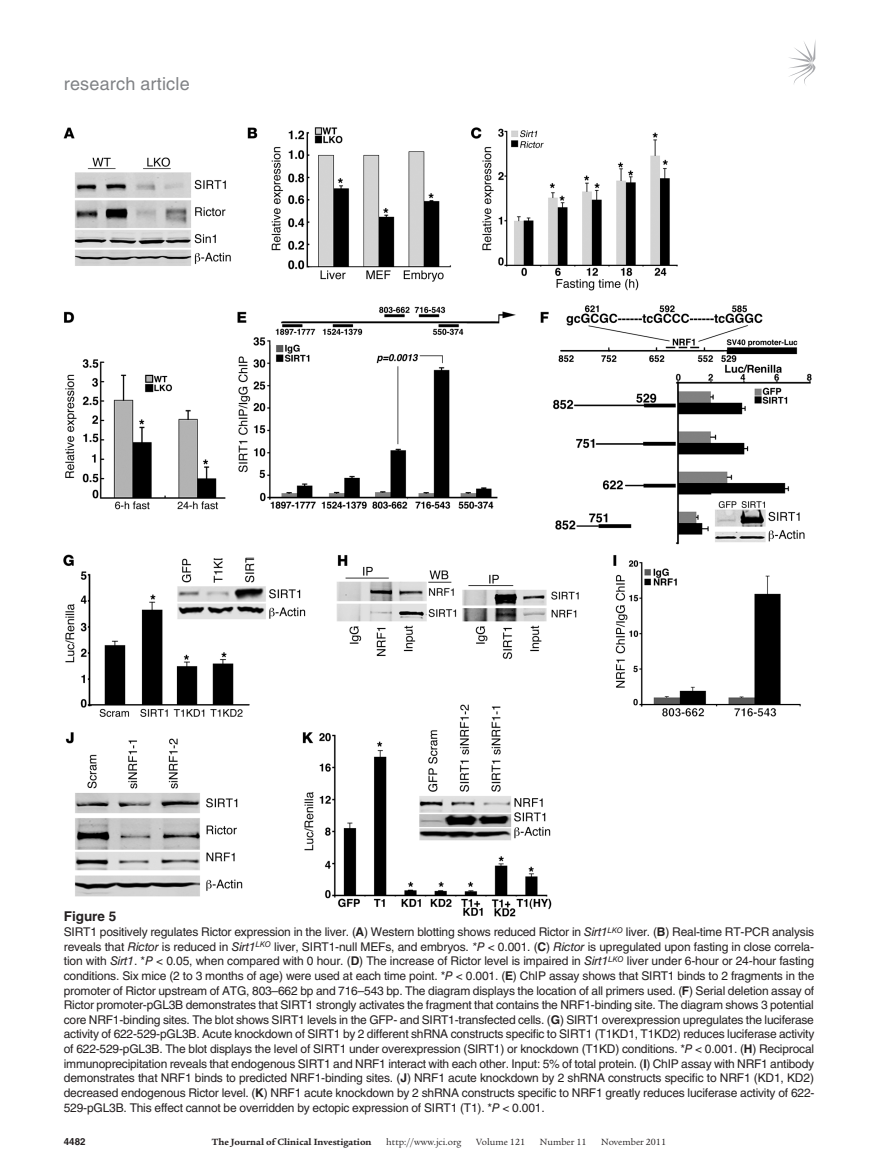
<style>
.page{position:relative;width:878px;height:1175px;background:#fff}
.page>*{position:absolute;margin:0;border:0;box-sizing:border-box;transform-origin:0 0}
.t1{font:18px "Helvetica LT Std";letter-spacing:.01em;color:#808285}
.t2{font:700 13.5px "Helvetica LT Std";color:#231f20}
.t3{font:12px/14.7px "Helvetica LT Std";letter-spacing:-.015em;color:#231f20;text-align:justify}
.t4{font:9.75px "Legacy Serif Std";color:#231f20}
.t5{font:700 9.75px "Legacy Serif Std";color:#231f20}
.t6{font:700 9.75px "Helvetica LT Std";color:#231f20}
.s1{font-weight:700}
.s2{font-style:italic}
</style>
<div class="page">
<svg style="left:789px;top:42px;width:26px;height:43px"></svg>
<img style="left:64px;top:127px;width:748px;height:790px">
<h1 class="t1" style="left:64px;top:73px;width:127px">research article</h1>
<p class="t2" style="left:64px;top:908px;width:54px">Figure 5</p>
<p class="t3" style="left:64px;top:924px;width:752px">SIRT1 positively regulates Rictor expression in the liver. (<span class="s1">A</span>) Western blotting shows reduced Rictor in <span class="s2">Sirt1</span><sup>LKO</sup> liver. (<span class="s1">B</span>) Real-time RT-PCR analysis reveals that <span class="s2">Rictor</span> is reduced in <span class="s2">Sirt1</span><sup>LKO</sup> liver, SIRT1-null MEFs, and embryos. <span class="s2">*P</span> &lt; 0.001. (<span class="s1">C</span>) <span class="s2">Rictor</span> is upregulated upon fasting in close correla&shy;tion with <span class="s2">Sirt1</span>. *<span class="s2">P</span> &lt; 0.05, when compared with 0 hour. (<span class="s1">D</span>) The increase of Rictor level is impaired in <span class="s2">Sirt1</span><sup>LKO</sup> liver under 6-hour or 24-hour fasting conditions. Six mice (2 to 3 months of age) were used at each time point. *<span class="s2">P</span> &lt; 0.001. (<span class="s1">E</span>) ChIP assay shows that SIRT1 binds to 2 fragments in the promoter of Rictor upstream of ATG, 803–662 bp and 716–543 bp. The diagram displays the location of all primers used. (<span class="s1">F</span>) Serial deletion assay of Rictor promoter-pGL3B demonstrates that SIRT1 strongly activates the fragment that contains the NRF1-binding site. The diagram shows 3 potential core NRF1-binding sites. The blot shows SIRT1 levels in the GFP- and SIRT1-transfected cells. (<span class="s1">G</span>) SIRT1 overexpression upregulates the luciferase activity of 622-529-pGL3B. Acute knockdown of SIRT1 by 2 different shRNA constructs specific to SIRT1 (T1KD1, T1KD2) reduces luciferase activity of 622-529-pGL3B. The blot displays the level of SIRT1 under overexpression (SIRT1) or knockdown (T1KD) conditions. *<span class="s2">P</span> &lt; 0.001. (<span class="s1">H</span>) Reciprocal immunoprecipitation reveals that endogenous SIRT1 and NRF1 interact with each other. Input: 5% of total protein. (<span class="s1">I</span>) ChIP assay with NRF1 antibody demonstrates that NRF1 binds to predicted NRF1-binding sites. (<span class="s1">J</span>) NRF1 acute knockdown by 2 shRNA constructs specific to NRF1 (KD1, KD2) decreased endogenous Rictor level. (<span class="s1">K</span>) NRF1 acute knockdown by 2 shRNA constructs specific to NRF1 greatly reduces luciferase activity of 622- 529-pGL3B. This effect cannot be overridden by ectopic expression of SIRT1 (T1). *<span class="s2">P</span> &lt; 0.001.</p>
<p class="t6" style="left:64px;top:1135px;width:23px">4482</p>
<p class="t5" style="left:212px;top:1135px;width:161px">The Journal of Clinical Investigation</p>
<p class="t4" style="left:386px;top:1136px;width:77px">http://www.jci.org</p>
<p class="t4" style="left:476px;top:1136px;width:50px">Volume 121</p>
<p class="t4" style="left:540px;top:1136px;width:48px">Number 11</p>
<p class="t4" style="left:601px;top:1136px;width:66px">November 2011</p>
</div>
